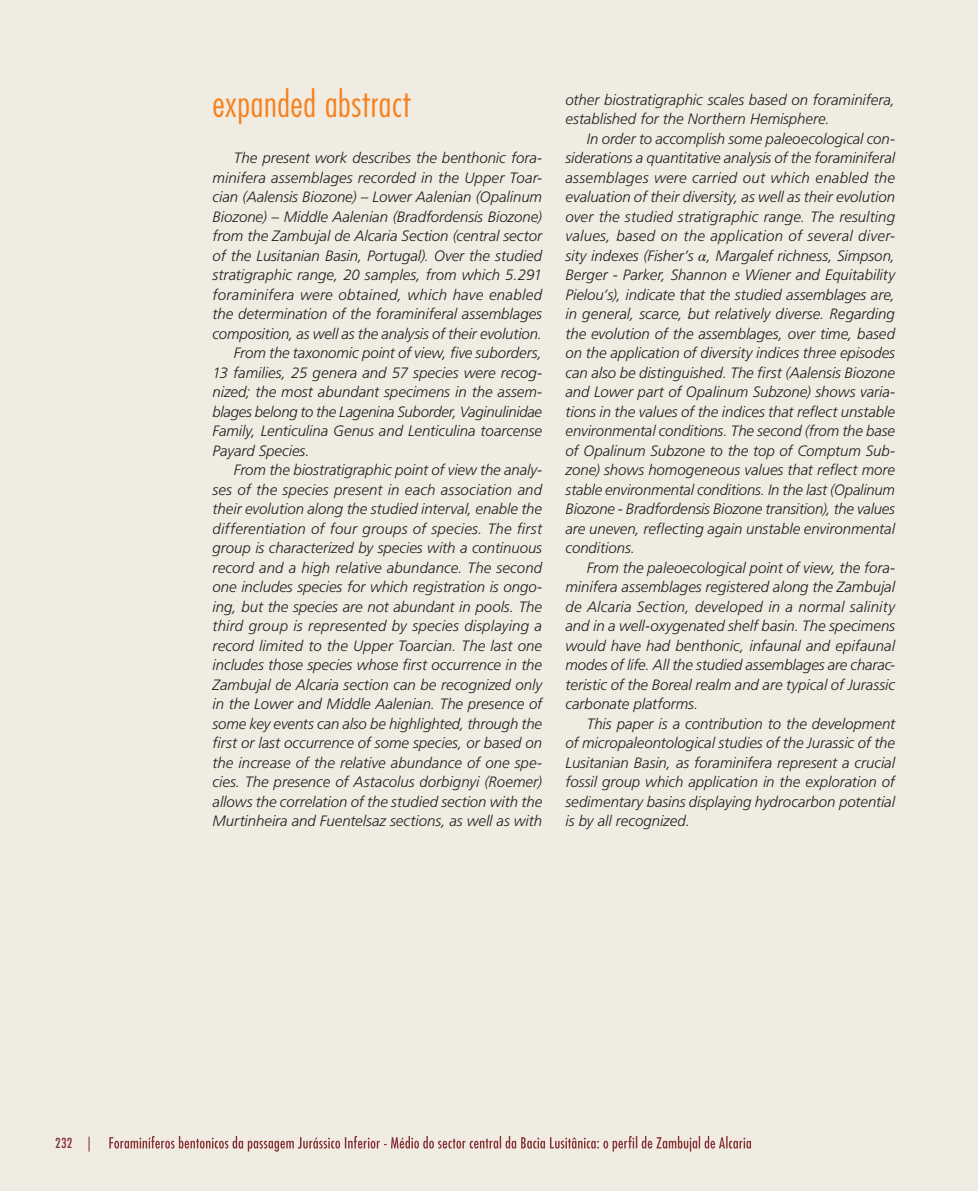
<style>
.page{position:relative;width:978px;height:1191px;background:#f1ece2}
.page>*{position:absolute;margin:0;border:0;box-sizing:border-box;transform-origin:0 0}
.t1{font:300 condensed 36px "Futura Std";letter-spacing:.02em;color:#f58220}
.t2{font:italic 300 15px/19.5px "Frutiger LT Std";color:#231f20;text-align:justify}
.t3{font:italic 300 15px "Frutiger LT Std";letter-spacing:.02em;color:#231f20}
.t4{font:condensed 13.5px "Futura Std";color:#843034}
.s1{font-family:"STIX General";font-weight:400}
</style>
<div class="page">
<svg style="left:89px;top:1135px;width:662px;height:16px"></svg>
<p class="t4" style="left:55px;top:1135px;width:19px">232</p>
<h1 class="t1" style="left:213px;top:82px;width:199px">expanded abstract</h1>
<p class="t2" style="left:234px;top:148px;width:310px">The present work describes the benthonic fora-</p>
<p class="t2" style="left:213px;top:168px;width:331px">minifera assemblages recorded in the Upper Toar-</p>
<p class="t2" style="left:213px;top:187px;width:331px">cian (Aalensis Biozone) – Lower Aalenian (Opalinum</p>
<p class="t2" style="left:213px;top:207px;width:331px">Biozone) – Middle Aalenian (Bradfordensis Biozone)</p>
<p class="t2" style="left:213px;top:226px;width:331px">from the Zambujal de Alcaria Section (central sector</p>
<p class="t2" style="left:213px;top:246px;width:331px">of the Lusitanian Basin, Portugal). Over the studied</p>
<p class="t2" style="left:213px;top:265px;width:331px">stratigraphic range, 20 samples, from which 5.291</p>
<p class="t3" style="left:213px;top:286px;width:331px">foraminifera were obtained, which have enabled</p>
<p class="t2" style="left:213px;top:304px;width:331px">the determination of the foraminiferal assemblages</p>
<p class="t2" style="left:213px;top:324px;width:331px">composition, as well as the analysis of their evolution.</p>
<p class="t2" style="left:234px;top:343px;width:310px">From the taxonomic point of view, five suborders,</p>
<p class="t2" style="left:213px;top:363px;width:331px">13 families, 25 genera and 57 species were recog-</p>
<p class="t2" style="left:213px;top:382px;width:331px">nized; the most abundant specimens in the assem-</p>
<p class="t2" style="left:213px;top:402px;width:331px">blages belong to the Lagenina Suborder, Vaginulinidae</p>
<p class="t2" style="left:213px;top:421px;width:331px">Family, Lenticulina Genus and Lenticulina toarcense</p>
<p class="t2" style="left:213px;top:441px;width:98px">Payard Species.</p>
<p class="t2" style="left:234px;top:460px;width:310px">From the biostratigraphic point of view the analy-</p>
<p class="t2" style="left:213px;top:480px;width:331px">ses of the species present in each association and</p>
<p class="t2" style="left:213px;top:499px;width:331px">their evolution along the studied interval, enable the</p>
<p class="t2" style="left:213px;top:519px;width:331px">differentiation of four groups of species. The first</p>
<p class="t2" style="left:213px;top:538px;width:331px">group is characterized by species with a continuous</p>
<p class="t2" style="left:213px;top:558px;width:331px">record and a high relative abundance. The second</p>
<p class="t2" style="left:213px;top:577px;width:331px">one includes species for which registration is ongo-</p>
<p class="t2" style="left:213px;top:597px;width:331px">ing, but the species are not abundant in pools. The</p>
<p class="t2" style="left:213px;top:616px;width:331px">third group is represented by species displaying a</p>
<p class="t2" style="left:213px;top:636px;width:331px">record limited to the Upper Toarcian. The last one</p>
<p class="t2" style="left:213px;top:655px;width:331px">includes those species whose first occurrence in the</p>
<p class="t2" style="left:213px;top:675px;width:331px">Zambujal de Alcaria section can be recognized only</p>
<p class="t2" style="left:213px;top:694px;width:331px">in the Lower and Middle Aalenian. The presence of</p>
<p class="t2" style="left:213px;top:714px;width:331px">some key events can also be highlighted, through the</p>
<p class="t2" style="left:213px;top:733px;width:331px">first or last occurrence of some species, or based on</p>
<p class="t2" style="left:213px;top:753px;width:331px">the increase of the relative abundance of one spe-</p>
<p class="t2" style="left:213px;top:772px;width:331px">cies. The presence of Astacolus dorbignyi (Roemer)</p>
<p class="t2" style="left:213px;top:792px;width:331px">allows the correlation of the studied section with the</p>
<p class="t2" style="left:213px;top:811px;width:331px">Murtinheira and Fuentelsaz sections, as well as with</p>
<p class="t2" style="left:566px;top:90px;width:331px">other biostratigraphic scales based on foraminifera, established for the Northern Hemisphere.</p>
<p class="t2" style="left:566px;top:129px;width:331px;text-indent:21px">In order to accomplish some paleoecological con&shy;siderations a quantitative analysis of the foraminiferal assemblages were carried out which enabled the evaluation of their diversity, as well as their evolution over the studied stratigraphic range. The resulting values, based on the application of several diver&shy;sity indexes (Fisher’s <span class="s1">α</span>, Margalef richness, Simpson, Berger - Parker, Shannon e Wiener and Equitability Pielou’s), indicate that the studied assemblages are, in general, scarce, but relatively diverse. Regarding the evolution of the assemblages, over time, based on the application of diversity indices three episodes can also be distinguished. The first (Aalensis Biozone and Lower part of Opalinum Subzone) shows varia&shy;tions in the values of the indices that reflect unstable environmental conditions. The second (from the base of Opalinum Subzone to the top of Comptum Sub&shy;zone) shows homogeneous values that reflect more stable environmental conditions. In the last (Opalinum Biozone - Bradfordensis Biozone transition), the values are uneven, reflecting again unstable environmental conditions.</p>
<p class="t2" style="left:565px;top:558px;width:331px;text-indent:21px">From the paleoecological point of view, the fora&shy;minifera assemblages registered along the Zambujal de Alcaria Section, developed in a normal salinity and in a well-oxygenated shelf basin. The specimens would have had benthonic, infaunal and epifaunal modes of life. All the studied assemblages are charac&shy;teristic of the Boreal realm and are typical of Jurassic carbonate platforms.</p>
<p class="t2" style="left:566px;top:714px;width:331px;text-indent:21px">This paper is a contribution to the development of micropaleontological studies of the Jurassic of the Lusitanian Basin, as foraminifera represent a crucial fossil group which application in the exploration of sedimentary basins displaying hydrocarbon potential is by all recognized.</p>
</div>
